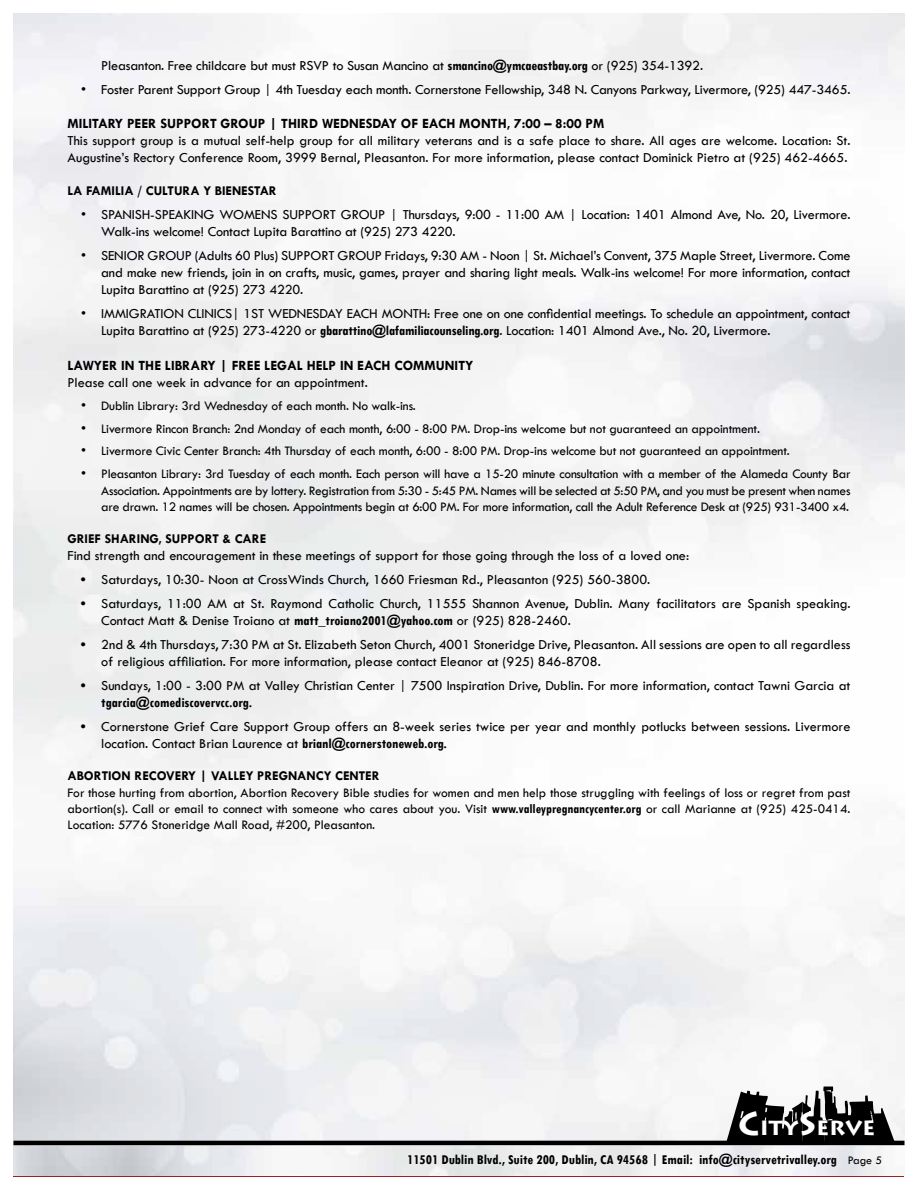
<style>
.page{position:relative;width:918px;height:1188px;background:#fff}
.page>*{position:absolute;margin:0;border:0;box-sizing:border-box;transform-origin:0 0}
.t1{font:700 24px "Lithos Pro";color:#fff}
.t2{font:14.25px/17.1px "Tw Cen";color:#000}
.t3{font:700 14.25px "Tw Cen";color:#000}
.t4{font:700 condensed 14.25px "Tw Cen";color:#000}
.t5{font:13.5px/16.2px "Tw Cen";letter-spacing:-.01em;color:#000;text-align:justify}
.t6{font:700 13.5px "Tw Cen";color:#000}
.s1{font-weight:700;font-stretch:condensed}
.s2{font-size:14.25px}
.s3{font-family:"Times"}
.s4{font-size:33px}
.s5{font-weight:400;font-stretch:normal;font-size:12px}
</style>
<div class="page">
<div style="left:14px;top:1142px;width:890px;height:35px;background:#9b2122"></div>
<img style="left:14px;top:1146px;width:890px;height:30px">
<img style="left:14px;top:14px;width:890px;height:1132px">
<hr style="left:14px;top:1141px;width:890px;height:4px;background:#000">
<svg style="left:726px;top:1087px;width:169px;height:54px"></svg>
<p class="t2" style="left:101px;top:57px;width:603px">Pleasanton. Free childcare but must RSVP to Susan Mancino at <span class="s1">smancino@ymcaeastbay.org</span> or (925) 354-1392.</p>
<p class="t2" style="left:81px;top:81px;width:771px">• Foster Parent Support Group | 4th Tuesday each month. Cornerstone Fellowship, 348 N. Canyons Parkway, Livermore, (925) 447-3465.</p>
<p class="t3" style="left:68px;top:115px;width:538px">MILITARY PEER SUPPORT GROUP | THIRD WEDNESDAY OF EACH MONTH, 7:00 – 8:00 PM</p>
<p class="t2" style="left:68px;top:132px;width:784px">This support group is a mutual self-help group for all military veterans and is a safe place to share. All ages are welcome. Location: St.<br>Augustine’s Rectory Conference Room, 3999 Bernal, Pleasanton. For more information, please contact Dominick Pietro at (925) 462-4665.</p>
<p class="t6" style="left:68px;top:183px;width:211px">LA FAMILIA / CULTURA Y BIENESTAR</p>
<p class="t2" style="left:101px;top:206px;width:751px;text-indent:-20px">• SPANISH-SPEAKING WOMENS SUPPORT GROUP | Thursdays, 9:00 - 11:00 AM | Location: 1401 Almond Ave, No. 20, Livermore.<br>Walk-ins welcome! Contact Lupita Barattino at (925) 273 4220.</p>
<p class="t2" style="left:101px;top:247px;width:751px;text-align:justify;text-indent:-20px">• SENIOR GROUP (Adults 60 Plus) SUPPORT GROUP Fridays, 9:30 AM - Noon | St. Michael’s Convent, 375 Maple Street, Livermore. Come and make new friends, join in on crafts, music, games, prayer and sharing light meals. Walk-ins welcome! For more information, contact Lupita Barattino at (925) 273 4220.</p>
<p class="t2" style="left:101px;top:305px;width:751px;text-indent:-20px">• IMMIGRATION CLINICS| 1ST WEDNESDAY EACH MONTH: Free one on one confidential meetings. To schedule an appointment, contact<br>Lupita Barattino at (925) 273-4220 or <span class="s1">gbarattino@lafamiliacounseling.org</span>. Location: 1401 Almond Ave., No. 20, Livermore.</p>
<p class="t3" style="left:68px;top:356px;width:407px">LAWYER IN THE LIBRARY | FREE LEGAL HELP IN EACH COMMUNITY</p>
<p class="t2" style="left:68px;top:374px;width:302px">Please call one week in advance for an appointment.</p>
<p class="t5" style="left:81px;top:397px;width:336px"><span class="s2">•</span> Dublin Library: 3rd Wednesday of each month. No walk-ins.</p>
<p class="t5" style="left:81px;top:420px;width:680px"><span class="s2">•</span> Livermore Rincon Branch: 2nd Monday of each month, 6:00 - 8:00 PM. Drop-ins welcome but not guaranteed an appointment.</p>
<p class="t5" style="left:81px;top:443px;width:710px"><span class="s2">•</span> Livermore Civic Center Branch: 4th Thursday of each month, 6:00 - 8:00 PM. Drop-ins welcome but not guaranteed an appointment.</p>
<p class="t5" style="left:101px;top:466px;width:751px;text-indent:-20px"><span class="s2">•</span> Pleasanton Library: 3rd Tuesday of each month. Each person will have a 15-20 minute consultation with a member of the Alameda County Bar Association. Appointments are by lottery. Registration from 5:30 - 5:45 PM. Names will be selected at 5:50 PM, and you must be present when names are drawn. 12 names will be chosen. Appointments begin at 6:00 PM. For more information, call the Adult Reference Desk at (925) 931-3400 x4.</p>
<p class="t6" style="left:68px;top:531px;width:200px">GRIEF SHARING, SUPPORT &amp; CARE</p>
<p class="t2" style="left:68px;top:547px;width:623px">Find strength and encouragement in these meetings of support for those going through the loss of a loved one:</p>
<p class="t2" style="left:81px;top:571px;width:571px"><span class="s3">•</span> Saturdays, 10:30- Noon at CrossWinds Church, 1660 Friesman Rd., Pleasanton (925) 560-3800.</p>
<p class="t2" style="left:101px;top:595px;width:751px;text-indent:-20px"><span class="s3">•</span> Saturdays, 11:00 AM at St. Raymond Catholic Church, 11555 Shannon Avenue, Dublin. Many facilitators are Spanish speaking.<br>Contact Matt &amp; Denise Troiano at <span class="s1">matt_troiano2001@yahoo.com</span> or (925) 828-2460.</p>
<p class="t2" style="left:101px;top:636px;width:751px;text-indent:-20px"><span class="s3">•</span> 2nd &amp; 4th Thursdays, 7:30 PM at St. Elizabeth Seton Church, 4001 Stoneridge Drive, Pleasanton. All sessions are open to all regardless of religious affiliation. For more information, please contact Eleanor at (925) 846-8708.</p>
<p class="t2" style="left:101px;top:677px;width:751px;text-indent:-20px"><span class="s3">•</span> Sundays, 1:00 - 3:00 PM at Valley Christian Center | 7500 Inspiration Drive, Dublin. For more information, contact Tawni Garcia at <span class="s1">tgarcia@comediscovervcc.org.</span></p>
<p class="t2" style="left:101px;top:718px;width:751px;text-indent:-20px"><span class="s3">•</span> Cornerstone Grief Care Support Group offers an 8-week series twice per year and monthly potlucks between sessions. Livermore location. Contact Brian Laurence at <span class="s1">brianl@cornerstoneweb.org.</span></p>
<p class="t6" style="left:68px;top:768px;width:314px">ABORTION RECOVERY | VALLEY PREGNANCY CENTER</p>
<p class="t5" style="left:68px;top:784px;width:785px">For those hurting from abortion, Abortion Recovery Bible studies for women and men help those struggling with feelings of loss or regret from past abortion(s). Call or email to connect with someone who cares about you. Visit <span class="s1">www.valleypregnancycenter.org</span> or call Marianne at (925) 425-0414.<br>Location: 5776 Stoneridge Mall Road, #200, Pleasanton.</p>
<h1 class="t1" style="left:738px;top:1112px;width:139px"><span class="s4">C</span>ity<span class="s4">S</span>erve</h1>
<p class="t4" style="left:407px;top:1151px;width:476px">11501 Dublin Blvd., Suite 200, Dublin, CA 94568 | Email: info@cityservetrivalley.org <span class="s5">Page 5</span></p>
</div>
